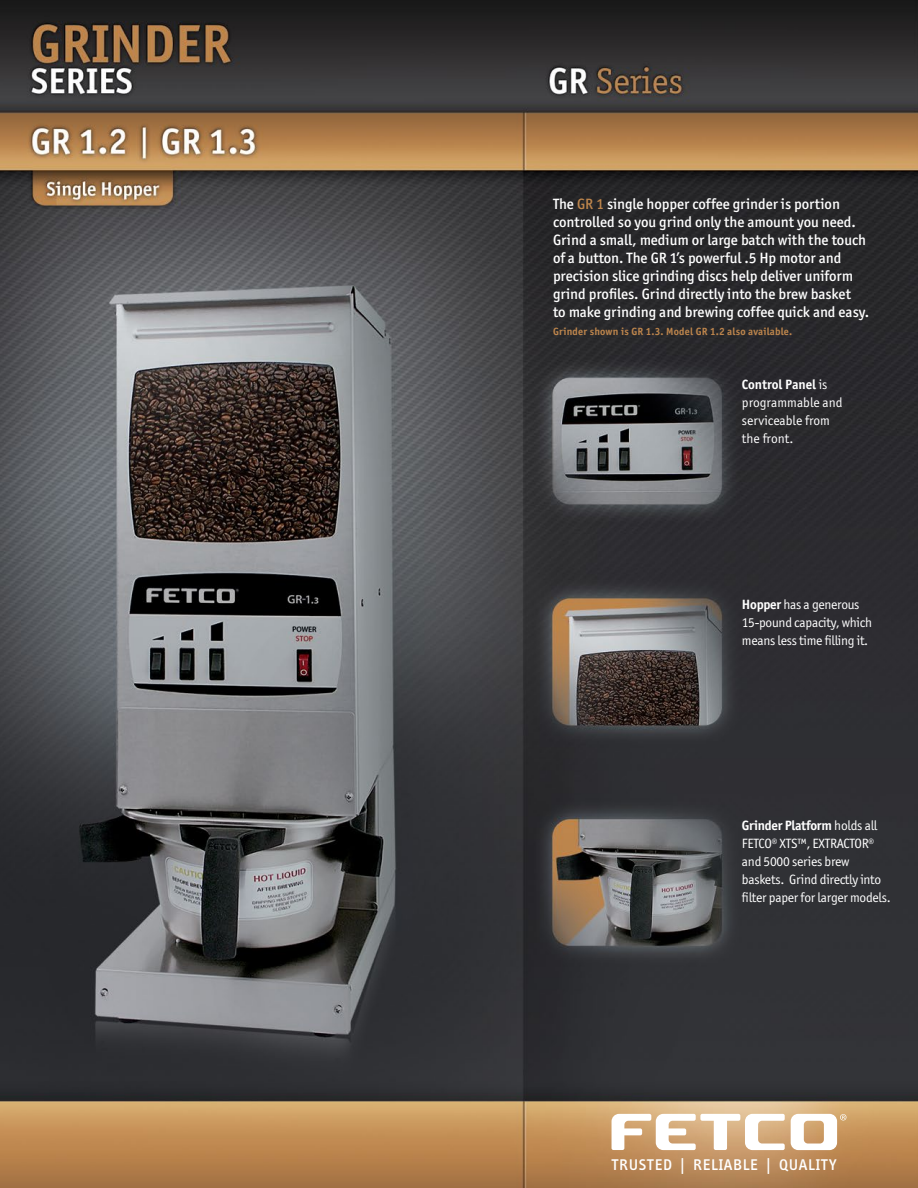
<style>
.page{position:relative;width:918px;height:1188px;background:#fff}
.page>*{position:absolute;margin:0;border:0;box-sizing:border-box;transform-origin:0 0}
.t1{font:500 15.9px "Info";letter-spacing:.05em;color:#fff}
.t2{font:500 15px/18px "Officina San ITC";color:#fff}
.t3{font:13.5px/18px "Officina San ITC";letter-spacing:-.02em;color:#fff}
.t4{font:13.5px/18px "Officina San ITC";color:#fff}
.t5{font:700 10.5px "Officina San ITC";letter-spacing:.02em;color:#bd854c}
.s1{color:#bd854c}
.s2{font-weight:700}
</style>
<div class="page">
<img style="left:0;top:0;width:918px;height:1188px">
<svg style="left:612px;top:1114px;width:173px;height:36px"></svg>
<svg style="left:791px;top:1114px;width:55px;height:36px"></svg>
<p class="t2" style="left:553px;top:195px;width:318px">The <span class="s1">GR 1</span> single hopper coffee grinder is portion controlled so you grind only the amount you need.<br>Grind a small, medium or large batch with the touch of a button. The GR 1’s powerful .5 Hp motor and precision slice grinding discs help deliver uniform grind profiles. Grind directly into the brew basket<br>to make grinding and brewing coffee quick and easy.</p>
<p class="t5" style="left:553px;top:325px;width:241px">Grinder shown is GR 1.3. Model GR 1.2 also available.</p>
<p class="t4" style="left:742px;top:375px;width:102px"><span class="s2">Control Panel</span> is programmable and serviceable from the front.</p>
<p class="t3" style="left:742px;top:595px;width:132px"><span class="s2">Hopper</span> has a generous<br>15-pound capacity, which means less time filling it.</p>
<p class="t3" style="left:742px;top:817px;width:150px"><span class="s2">Grinder Platform</span> holds all<br>FETCO<sup>®</sup> XTS™, EXTRACTOR<sup>® </sup>and 5000 series brew baskets. Grind directly into filter paper for larger models.</p>
<p class="t1" style="left:611px;top:1156px;width:227px">TRUSTED | RELIABLE | QUALITY</p>
</div>
